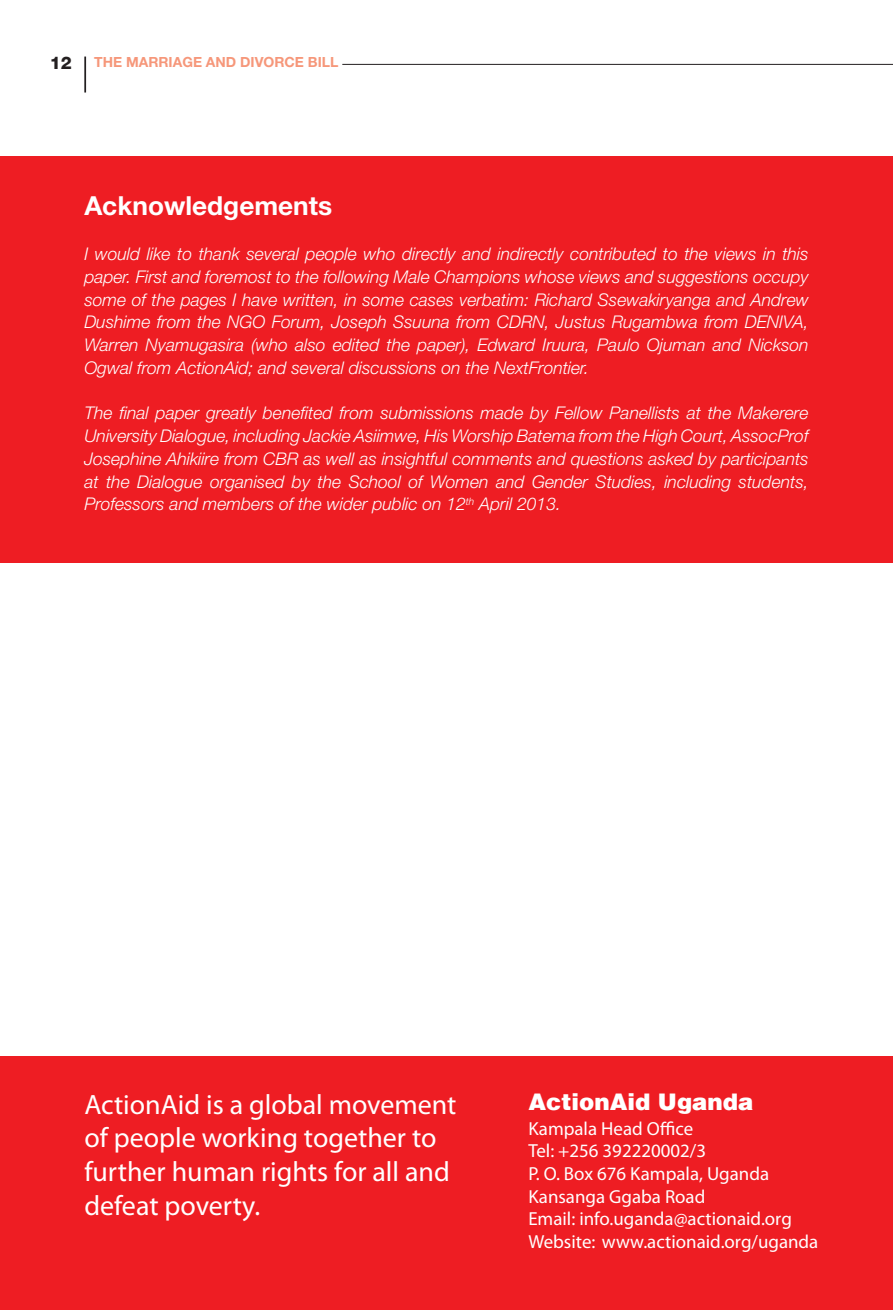
<style>
.page{position:relative;width:893px;height:1310px;background:#fff}
.page>*{position:absolute;margin:0;border:0;box-sizing:border-box;transform-origin:0 0}
.back{font:28px/33.6px "Myriad Pro";color:#fff}
.SBHed_2{font:700 26.25px "Helvetica Neue LT Std";color:#fff}
.t1{font:22.93px "Switzerland Black Plain";color:#fff}
.specio-txt-zero{font:18.9px "Myriad Pro";color:#fff}
.TXT{font:italic 300 17.5px/22.8px "Helvetica Neue LT Std";color:#fff;text-align:justify}
.t2{font:800 17.5px "Helvetica Neue LT Std";color:#231f20}
.t3{font:700 14px "Helvetica Neue LT Std";color:#f6977a}
</style>
<div class="page">
<hr style="left:342px;top:64px;width:551px;height:1px;background:#231f20">
<hr style="left:84px;top:57px;width:2px;height:36px;background:#231f20">
<div style="left:0;top:1056px;width:893px;height:254px;background:#ee1d23"></div>
<div style="left:0;top:156px;width:893px;height:407px;background:#ee1d23"></div>
<p class="t2" style="left:50px;top:52px;width:24px">12</p>
<p class="t3" style="left:94px;top:53px;width:246px">THE MARRIAGE AND DIVORCE BILL</p>
<p class="SBHed_2" style="left:84px;top:190px;width:249px">Acknowledgements</p>
<p class="TXT" style="left:84px;top:242px;width:726px">I would like to thank several people who directly and indirectly contributed to the views in this paper. First and foremost to the following Male Champions whose views and suggestions occupy some of the pages I have written, in some cases verbatim: Richard Ssewakiryanga and Andrew Dushime from the NGO Forum, Joseph Ssuuna from CDRN, Justus Rugambwa from DENIVA, Warren Nyamugasira (who also edited the paper), Edward Iruura, Paulo Ojuman and Nickson Ogwal from ActionAid; and several discussions on the NextFrontier.</p>
<p class="TXT" style="left:84px;top:401px;width:726px">The final paper greatly benefited from submissions made by Fellow Panellists at the Makerere University Dialogue, including Jackie Asiimwe, His Worship Batema from the High Court, AssocProf Josephine Ahikiire from CBR as well as insightful comments and questions asked by participants at the Dialogue organised by the School of Women and Gender Studies, including students, Professors and members of the wider public on 12<sup>th</sup> April 2013.</p>
<p class="back" style="left:84px;top:1087px;width:374px">ActionAid is a global movement of people working together to further human rights for all and defeat poverty.</p>
<p class="t1" style="left:528px;top:1086px;width:227px">ActionAid Uganda</p>
<p class="specio-txt-zero" style="left:528px;top:1116px;width:166px">Kampala Head Office</p>
<p class="specio-txt-zero" style="left:528px;top:1139px;width:179px">Tel: +256 392220002/3</p>
<p class="specio-txt-zero" style="left:528px;top:1162px;width:242px">P. O. Box 676 Kampala, Uganda</p>
<p class="specio-txt-zero" style="left:528px;top:1184px;width:179px">Kansanga Ggaba Road</p>
<p class="specio-txt-zero" style="left:528px;top:1207px;width:265px">Email: info.uganda@actionaid.org</p>
<p class="specio-txt-zero" style="left:528px;top:1230px;width:292px">Website: www.actionaid.org/uganda</p>
</div>
